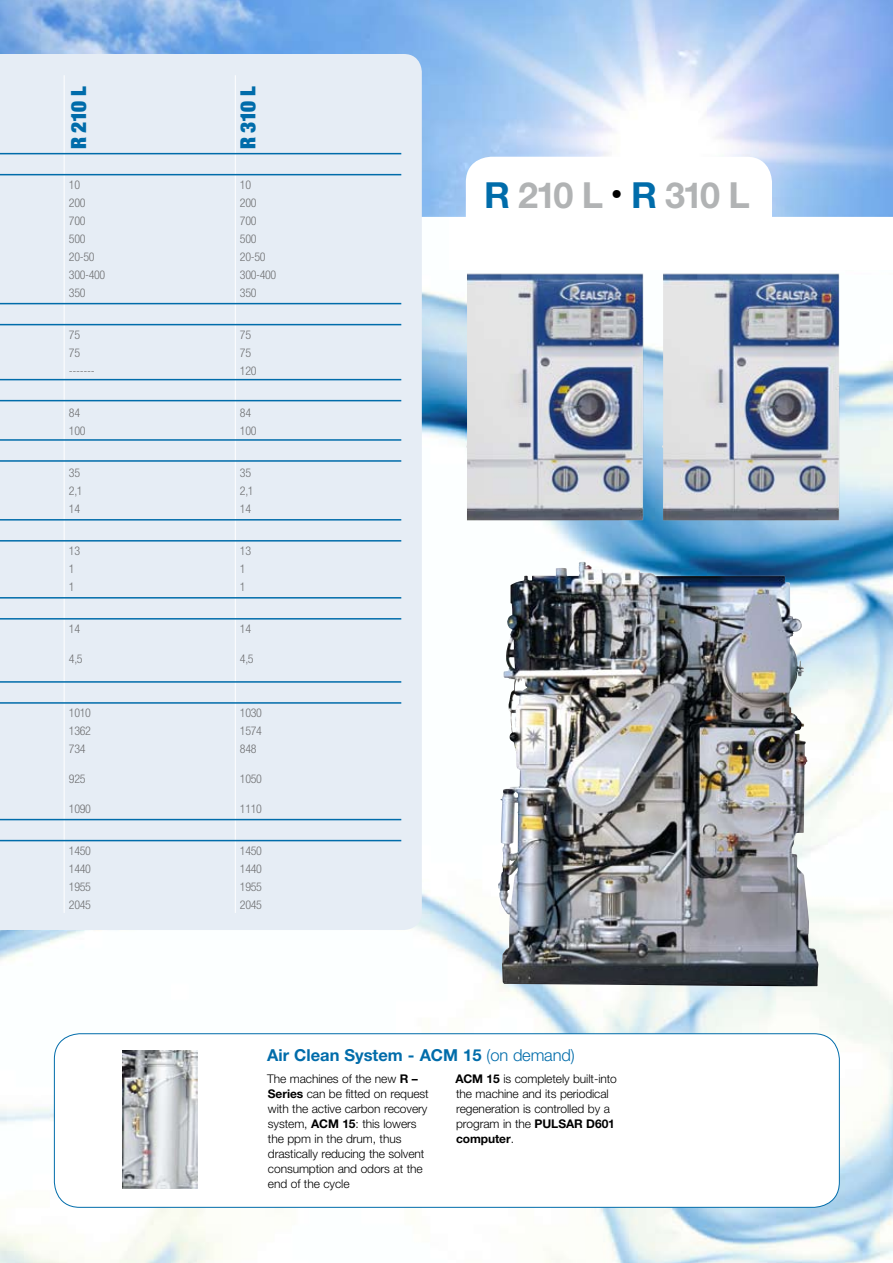
<style>
.page{position:relative;width:893px;height:1263px;background:#fff}
.page>*{position:absolute;margin:0;border:0;box-sizing:border-box;transform-origin:0 0}
.t1{font:700 36px "Helvetica Neue LT";letter-spacing:-.07em;color:#b1b3b4}
.t2{font:900 expanded 21px "Helvetica Neue LT";letter-spacing:-.03em;color:#006caa}
.t3{font:700 16.5px "Helvetica Neue LT";color:#006caa}
.t4{font:300 12px/15px "Helvetica Neue LT";letter-spacing:-.01em;color:#000}
.t5{font:300 condensed 12px "Helvetica Neue LT";letter-spacing:-.03em;color:#707173}
.s1{color:#006caa}
.s2{font-weight:300}
.s3{font-weight:700}
</style>
<div class="page">
<img style="left:0;top:274px;width:893px;height:989px">
<img style="left:0;top:0;width:893px;height:217px">
<img style="left:498px;top:562px;width:82px;height:422px">
<div style="left:54px;top:1034px;width:785px;height:173px;background:#fff;border-radius:26px"></div>
<div style="left:54px;top:1033px;width:786px;height:175px;border:1px solid #006caa;border-radius:26px"></div>
<div style="left:0;top:54px;width:422px;height:876px;background:#e6edf5"></div>
<hr style="left:64px;top:75px;width:1px;height:838px;background:#fff">
<hr style="left:235px;top:75px;width:1px;height:838px;background:#fff">
<hr style="left:0;top:153px;width:401px;height:1px;background:#006caa">
<hr style="left:0;top:174px;width:401px;height:1px;background:#006caa">
<hr style="left:0;top:303px;width:401px;height:1px;background:#006caa">
<hr style="left:0;top:324px;width:401px;height:1px;background:#006caa">
<hr style="left:0;top:379px;width:401px;height:1px;background:#006caa">
<hr style="left:0;top:400px;width:401px;height:1px;background:#006caa">
<hr style="left:0;top:439px;width:401px;height:2px;background:#006caa">
<hr style="left:0;top:460px;width:401px;height:2px;background:#006caa">
<hr style="left:0;top:519px;width:401px;height:1px;background:#006caa">
<hr style="left:0;top:540px;width:401px;height:1px;background:#006caa">
<hr style="left:0;top:597px;width:401px;height:1px;background:#006caa">
<hr style="left:0;top:618px;width:401px;height:1px;background:#006caa">
<hr style="left:0;top:681px;width:401px;height:2px;background:#006caa">
<hr style="left:0;top:702px;width:401px;height:2px;background:#006caa">
<hr style="left:0;top:819px;width:401px;height:1px;background:#006caa">
<hr style="left:0;top:840px;width:401px;height:1px;background:#006caa">
<img style="left:122px;top:1050px;width:75px;height:139px">
<img style="left:466px;top:273px;width:177px;height:247px">
<img style="left:662px;top:273px;width:177px;height:247px">
<h2 class="t2" style="left:65px;top:149px;width:64px;rotate:-90deg">R 210 L</h2>
<h2 class="t2" style="left:235px;top:149px;width:64px;rotate:-90deg">R 310 L</h2>
<p class="t5" style="left:69px;top:178px;width:13px">10</p>
<p class="t5" style="left:240px;top:178px;width:13px">10</p>
<p class="t5" style="left:69px;top:196px;width:18px">200</p>
<p class="t5" style="left:240px;top:196px;width:18px">200</p>
<p class="t5" style="left:69px;top:214px;width:18px">700</p>
<p class="t5" style="left:240px;top:214px;width:18px">700</p>
<p class="t5" style="left:69px;top:232px;width:18px">500</p>
<p class="t5" style="left:240px;top:232px;width:18px">500</p>
<p class="t5" style="left:69px;top:250px;width:27px">20-50</p>
<p class="t5" style="left:240px;top:250px;width:27px">20-50</p>
<p class="t5" style="left:69px;top:268px;width:38px">300-400</p>
<p class="t5" style="left:240px;top:268px;width:38px">300-400</p>
<p class="t5" style="left:69px;top:286px;width:18px">350</p>
<p class="t5" style="left:240px;top:286px;width:18px">350</p>
<p class="t5" style="left:69px;top:328px;width:13px">75</p>
<p class="t5" style="left:240px;top:328px;width:13px">75</p>
<p class="t5" style="left:69px;top:346px;width:13px">75</p>
<p class="t5" style="left:240px;top:346px;width:13px">75</p>
<p class="t5" style="left:69px;top:364px;width:27px">-------</p>
<p class="t5" style="left:240px;top:364px;width:18px">120</p>
<p class="t5" style="left:69px;top:406px;width:13px">84</p>
<p class="t5" style="left:240px;top:406px;width:13px">84</p>
<p class="t5" style="left:69px;top:424px;width:18px">100</p>
<p class="t5" style="left:240px;top:424px;width:18px">100</p>
<p class="t5" style="left:69px;top:466px;width:13px">35</p>
<p class="t5" style="left:240px;top:466px;width:13px">35</p>
<p class="t5" style="left:69px;top:484px;width:15px">2,1</p>
<p class="t5" style="left:240px;top:484px;width:15px">2,1</p>
<p class="t5" style="left:69px;top:502px;width:13px">14</p>
<p class="t5" style="left:240px;top:502px;width:13px">14</p>
<p class="t5" style="left:69px;top:544px;width:13px">13</p>
<p class="t5" style="left:240px;top:544px;width:13px">13</p>
<p class="t5" style="left:69px;top:562px;width:7px">1</p>
<p class="t5" style="left:240px;top:562px;width:7px">1</p>
<p class="t5" style="left:69px;top:580px;width:7px">1</p>
<p class="t5" style="left:240px;top:580px;width:7px">1</p>
<p class="t5" style="left:69px;top:622px;width:13px">14</p>
<p class="t5" style="left:240px;top:622px;width:13px">14</p>
<p class="t5" style="left:69px;top:652px;width:15px">4,5</p>
<p class="t5" style="left:240px;top:652px;width:15px">4,5</p>
<p class="t5" style="left:69px;top:706px;width:23px">1010</p>
<p class="t5" style="left:240px;top:706px;width:23px">1030</p>
<p class="t5" style="left:69px;top:724px;width:23px">1362</p>
<p class="t5" style="left:240px;top:724px;width:23px">1574</p>
<p class="t5" style="left:69px;top:742px;width:18px">734</p>
<p class="t5" style="left:240px;top:742px;width:18px">848</p>
<p class="t5" style="left:69px;top:772px;width:18px">925</p>
<p class="t5" style="left:240px;top:772px;width:23px">1050</p>
<p class="t5" style="left:69px;top:802px;width:23px">1090</p>
<p class="t5" style="left:240px;top:802px;width:23px">1110</p>
<p class="t5" style="left:69px;top:844px;width:23px">1450</p>
<p class="t5" style="left:240px;top:844px;width:23px">1450</p>
<p class="t5" style="left:69px;top:862px;width:23px">1440</p>
<p class="t5" style="left:240px;top:862px;width:23px">1440</p>
<p class="t5" style="left:69px;top:880px;width:23px">1955</p>
<p class="t5" style="left:240px;top:880px;width:23px">1955</p>
<p class="t5" style="left:69px;top:898px;width:23px">2045</p>
<p class="t5" style="left:240px;top:898px;width:23px">2045</p>
<h1 class="t1" style="left:484px;top:173px;width:267px"><span class="s1">R</span> 210 L <sup>•</sup> <span class="s1">R</span> 310 L</h1>
<h3 class="t3" style="left:267px;top:1045px;width:309px">Air Clean System - ACM 15 <span class="s2">(on demand)</span></h3>
<p class="t4" style="left:267px;top:1071px;width:163px">The machines of the new <span class="s3">R –<br>Series</span> can be fitted on request with the active carbon recovery system, <span class="s3">ACM 15</span>: this lowers the ppm in the drum, thus drastically reducing the solvent consumption and odors at the end of the cycle</p>
<p class="t4" style="left:455px;top:1071px;width:163px"><span class="s3">ACM 15</span> is completely built-into the machine and its periodical regeneration is controlled by a program in the <span class="s3">PULSAR D601 computer</span>.</p>
</div>
